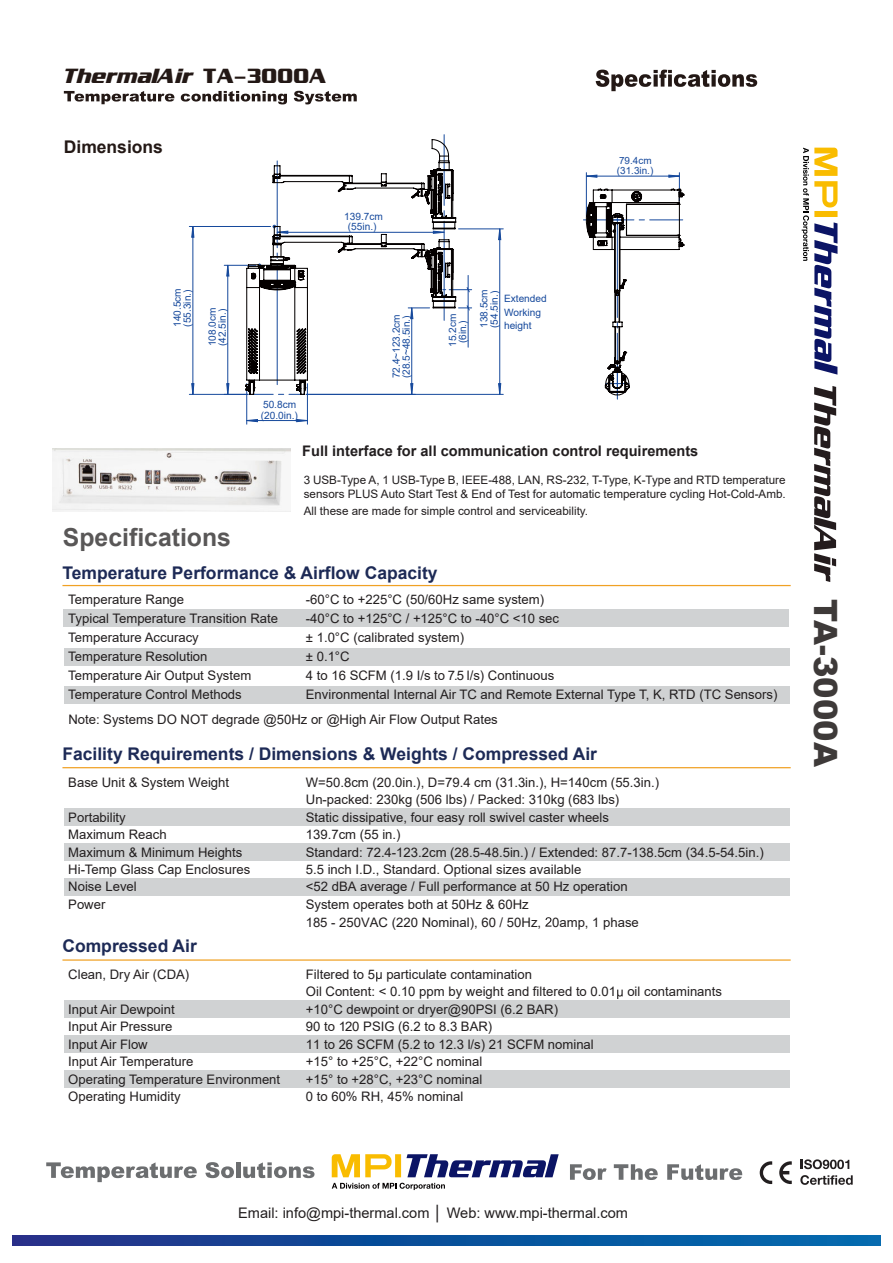
<style>
.page{position:relative;width:893px;height:1263px;background:#fff}
.page>*{position:absolute;margin:0;border:0;box-sizing:border-box;transform-origin:0 0}
.t1{font:900 32.1px "Arial";color:#3e3a39}
.t2{font:700 24.75px "Arial";color:#595757}
.t3{font:italic 700 20.4px "Enter Sansman";color:#231815}
.t4{font:700 17.55px "Arial";color:#1d2a56}
.t5{font:700 17.55px "Arial";color:#231815}
.t6{font:700 14.55px "Arial";color:#221e1f}
.t7{font:14.55px "Arial";color:#221e1f}
.t8{font:13.05px/17.5px "Arial";color:#221e1f}
.t9{font:11.7px/14px "Arial";color:#221e1f}
.t10{font:10.05px/10.1px "Arial";color:#16499c}
.t11{font:9.9px/9.9px "Arial";color:#16499c}
.s1{font-style:normal}
</style>
<div class="page">
<svg style="left:64px;top:91px;width:110px;height:13px"></svg>
<svg style="left:181px;top:91px;width:106px;height:13px"></svg>
<svg style="left:294px;top:91px;width:63px;height:13px"></svg>
<svg style="left:596px;top:70px;width:161px;height:21px"></svg>
<svg style="left:802px;top:148px;width:35px;height:227px"></svg>
<svg style="left:814px;top:386px;width:22px;height:196px"></svg>
<svg style="left:570px;top:1164px;width:37px;height:16px"></svg>
<svg style="left:614px;top:1164px;width:44px;height:16px"></svg>
<svg style="left:667px;top:1164px;width:75px;height:16px"></svg>
<svg style="left:46px;top:1162px;width:151px;height:20px"></svg>
<svg style="left:205px;top:1162px;width:29px;height:16px"></svg>
<hr style="left:236px;top:1162px;width:4px;height:16px;background:#6c6e70">
<svg style="left:243px;top:1162px;width:71px;height:16px"></svg>
<svg style="left:801px;top:1159px;width:48px;height:10px"></svg>
<svg style="left:800px;top:1175px;width:53px;height:10px"></svg>
<svg style="left:760px;top:1161px;width:12px;height:23px"></svg>
<svg style="left:779px;top:1161px;width:13px;height:23px"></svg>
<svg style="left:332px;top:1154px;width:227px;height:23px"></svg>
<svg style="left:332px;top:1183px;width:113px;height:7px"></svg>
<svg style="left:12px;top:1236px;width:868px;height:9px;background:#0e4e9a"></svg>
<hr style="left:246px;top:384px;width:1px;height:40px;background:#16499c">
<hr style="left:307px;top:384px;width:1px;height:40px;background:#16499c">
<hr style="left:189px;top:226px;width:82px;height:1px;background:#16499c">
<hr style="left:189px;top:394px;width:59px;height:1px;background:#16499c">
<svg style="left:246px;top:419px;width:62px;height:3px"></svg>
<svg style="left:192px;top:227px;width:53px;height:167px"></svg>
<svg style="left:245px;top:139px;width:440px;height:257px"></svg>
<div style="left:64px;top:1070px;width:725px;height:18px;background:#d0d2d3"></div>
<div style="left:64px;top:1035px;width:725px;height:18px;background:#d0d2d3"></div>
<div style="left:64px;top:1000px;width:725px;height:18px;background:#d0d2d3"></div>
<div style="left:64px;top:878px;width:725px;height:18px;background:#d0d2d3"></div>
<div style="left:64px;top:843px;width:725px;height:18px;background:#d0d2d3"></div>
<div style="left:64px;top:808px;width:725px;height:18px;background:#d0d2d3"></div>
<div style="left:64px;top:686px;width:725px;height:17px;background:#d0d2d3"></div>
<div style="left:64px;top:648px;width:725px;height:18px;background:#d0d2d3"></div>
<div style="left:63px;top:609px;width:726px;height:18px;background:#d0d2d3"></div>
<hr style="left:62px;top:585px;width:729px;height:1px;background:#f0a124">
<hr style="left:62px;top:767px;width:729px;height:1px;background:#f0a124">
<svg style="left:545px;top:917px;width:6px;height:10px"></svg>
<hr style="left:62px;top:959px;width:729px;height:2px;background:#f0a124">
<svg style="left:376px;top:972px;width:6px;height:10px"></svg>
<svg style="left:617px;top:990px;width:6px;height:9px"></svg>
<img style="left:53px;top:448px;width:238px;height:64px">
<h3 class="t3" style="left:64px;top:65px;width:264px">ThermalAir <span class="s1">TA-3000A</span></h3>
<h3 class="t5" style="left:64px;top:137px;width:101px">Dimensions</h3>
<p class="t10" style="left:172px;top:327px;width:40px;rotate:-90deg">140.5cm (55.3in.)</p>
<p class="t10" style="left:207px;top:346px;width:40px;rotate:-90deg">108.0cm (42.5in.)</p>
<p class="t10" style="left:261px;top:400px;width:39px">50.8cm (20.0in.)</p>
<p class="t10" style="left:344px;top:212px;width:40px;text-align:center">139.7cm (55in.)</p>
<p class="t10" style="left:391px;top:378px;width:66px;rotate:-90deg">72.4~123.2cm (28.5~48.5in.)</p>
<p class="t10" style="left:447px;top:347px;width:35px;text-align:center;rotate:-90deg">15.2cm (6in.)</p>
<p class="t10" style="left:479px;top:328px;width:40px;rotate:-90deg">138.5cm (54.5in.)</p>
<p class="t10" style="left:504px;top:292px;width:44px;line-height:13.6px">Extended<br>Working height</p>
<p class="t11" style="left:617px;top:156px;width:38px">79.4cm (31.3in.)</p>
<p class="t6" style="left:302px;top:443px;width:397px">Full interface for all communication control requirements</p>
<p class="t9" style="left:304px;top:473px;width:483px">3 USB-Type A, 1 USB-Type B, IEEE-488, LAN, RS-232, T-Type, K-Type and RTD temperature sensors PLUS Auto Start Test &amp; End of Test for automatic temperature cycling Hot-Cold-Amb.</p>
<p class="t9" style="left:304px;top:504px;width:286px">All these are made for simple control and serviceability.</p>
<h2 class="t2" style="left:63px;top:524px;width:170px">Specifications</h2>
<h3 class="t4" style="left:62px;top:563px;width:377px">Temperature Performance &amp; Airflow Capacity</h3>
<p class="t8" style="left:68px;top:590px;width:211px;line-height:18.9px">Temperature Range<br>Typical Temperature Transition Rate<br>Temperature Accuracy<br>Temperature Resolution<br>Temperature Air Output System<br>Temperature Control Methods</p>
<p class="t8" style="left:306px;top:590px;width:473px;line-height:18.9px">-60°C to +225°C (50/60Hz same system)<br>-40°C to +125°C / +125°C to -40°C &lt;10 sec<br>± 1.0°C (calibrated system)<br>± 0.1°C<br>4 to 16 SCFM (1.9 I/s to 7.5 l/s) Continuous<br>Environmental Internal Air TC and Remote External Type T, K, RTD (TC Sensors)</p>
<p class="t8" style="left:68px;top:711px;width:431px">Note: Systems DO NOT degrade @50Hz or @High Air Flow Output Rates</p>
<h3 class="t4" style="left:62px;top:744px;width:536px">Facility Requirements / Dimensions &amp; Weights / Compressed Air</h3>
<p class="t8" style="left:68px;top:773px;width:162px">Base Unit &amp; System Weight</p>
<p class="t8" style="left:68px;top:808px;width:183px">Portability<br>Maximum Reach<br>Maximum &amp; Minimum Heights<br>Hi-Temp Glass Cap Enclosures<br>Noise Level<br>Power</p>
<h3 class="t4" style="left:62px;top:936px;width:136px">Compressed Air</h3>
<p class="t8" style="left:68px;top:966px;width:122px">Clean, Dry Air (CDA)</p>
<p class="t8" style="left:68px;top:1001px;width:213px">Input Air Dewpoint<br>Input Air Pressure<br>Input Air Flow<br>Input Air Temperature<br>Operating Temperature Environment<br>Operating Humidity</p>
<p class="t8" style="left:306px;top:773px;width:355px">W=50.8cm (20.0in.), D=79.4 cm (31.3in.), H=140cm (55.3in.)<br>Un-packed: 230kg (506 lbs) / Packed: 310kg (683 lbs)<br>Static dissipative, four easy roll swivel caster wheels 139.7cm (55 in.)</p>
<p class="t8" style="left:306px;top:861px;width:335px">5.5 inch I.D., Standard. Optional sizes available<br>&lt;52 dBA average / Full performance at 50 Hz operation System operates both at 50Hz &amp; 60Hz<br>185 - 250VAC (220 Nominal), 60 / 50Hz, 0amp, 1 phase</p>
<p class="t8" style="left:306px;top:843px;width:459px">Standard: 72.4-123.2cm (28.5-48.5in.) / Extended: 87.7-138.5cm (34.5-54.5in.)</p>
<p class="t8" style="left:306px;top:966px;width:418px">Filtered to 5 particulate contamination<br>Oil Content: &lt; 0.10 ppm by weight and filtered to 0.01 oil contaminants +10°C dewpoint or dryer@90PSI (6.2 BAR)<br>90 to 120 PSIG (6.2 to 8.3 BAR)<br>11 to 26 SCFM (5.2 to 12.3 l/s) 21 SCFM nominal<br>+15° to +25°C, +22°C nominal<br>+15° to +28°C, +23°C nominal<br>0 to 60% RH, 45% nominal</p>
<h1 class="t1" style="left:849px;top:599px;width:169px;rotate:90deg">TA-3000A</h1>
<p class="t7" style="left:238px;top:1205px;width:391px">Email: info@mpi-thermal.com Web: www.mpi-thermal.com</p>
</div>
